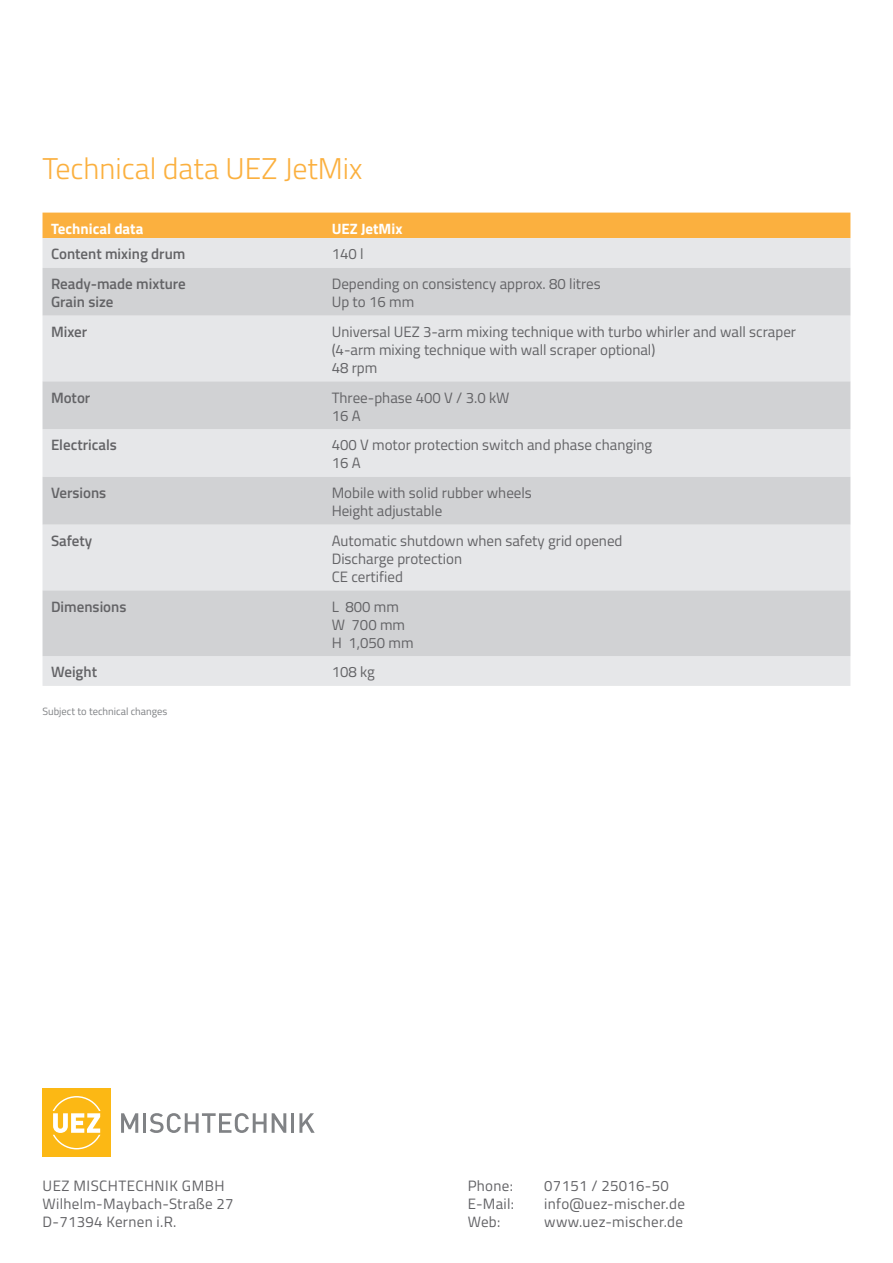
<style>
.page{position:relative;width:893px;height:1263px;background:#fff}
.page>*{position:absolute;margin:0;border:0;box-sizing:border-box;transform-origin:0 0}
.t1{font:300 30px "Titillium Web";color:#fbb03f}
.t2{font:15px/18px "Titillium Web";color:#636366}
.t3{font:15px/18px "Titillium Web";letter-spacing:.02em;color:#636366}
.t4{font:600 15px/18px "Titillium Web";color:#636366}
.t5{font:700 15px "Titillium Web";color:#fff}
.t6{font:10.5px "Titillium Web";color:#808285}
</style>
<div class="page">
<div style="left:43px;top:213px;width:807px;height:25px;background:#fbb03f"></div>
<div style="left:43px;top:238px;width:807px;height:448px;background:#e6e7e9"></div>
<svg style="left:43px;top:268px;width:807px;height:388px;background:#dadbdd"></svg>
<div style="left:43px;top:1089px;width:68px;height:68px;background:#fcb814"></div>
<svg style="left:53px;top:1096px;width:48px;height:53px"></svg>
<svg style="left:121px;top:1113px;width:17px;height:20px"></svg>
<hr style="left:143px;top:1113px;width:3px;height:20px;background:#808285">
<svg style="left:150px;top:1113px;width:136px;height:20px"></svg>
<hr style="left:291px;top:1113px;width:3px;height:20px;background:#808285">
<svg style="left:299px;top:1113px;width:16px;height:20px"></svg>
<h1 class="t1" style="left:43px;top:146px;width:322px">Technical data UEZ JetMix</h1>
<p class="t5" style="left:51px;top:217px;width:94px">Technical data</p>
<p class="t5" style="left:332px;top:217px;width:72px">UEZ JetMix</p>
<p class="t4" style="left:51px;top:244px;width:136px">Content mixing drum</p>
<p class="t2" style="left:332px;top:244px;width:33px">140 l</p>
<p class="t4" style="left:51px;top:274px;width:136px">Ready-made mixture<br>Grain size</p>
<p class="t2" style="left:332px;top:274px;width:271px">Depending on consistency approx. 80 litres<br>Up to 16 mm</p>
<p class="t4" style="left:51px;top:322px;width:38px">Mixer</p>
<p class="t2" style="left:332px;top:322px;width:466px">Universal UEZ 3-arm mixing technique with turbo whirler and wall scraper (4-arm mixing technique with wall scraper optional)<br>48 rpm</p>
<p class="t4" style="left:51px;top:388px;width:41px">Motor</p>
<p class="t2" style="left:332px;top:388px;width:179px">Three-phase 400 V / 3.0 kW<br>16 A</p>
<p class="t4" style="left:51px;top:435px;width:67px">Electricals</p>
<p class="t2" style="left:332px;top:435px;width:322px">400 V motor protection switch and phase changing<br>16 A</p>
<p class="t4" style="left:51px;top:483px;width:57px">Versions</p>
<p class="t2" style="left:332px;top:483px;width:202px">Mobile with solid rubber wheels<br>Height adjustable</p>
<p class="t4" style="left:51px;top:531px;width:43px">Safety</p>
<p class="t2" style="left:332px;top:531px;width:292px">Automatic shutdown when safety grid opened<br>Discharge protection<br>CE certified</p>
<p class="t4" style="left:51px;top:597px;width:77px">Dimensions</p>
<p class="t2" style="left:332px;top:597px;width:84px">L 800 mm<br>W 700 mm<br>H 1,050 mm</p>
<p class="t4" style="left:51px;top:662px;width:48px">Weight</p>
<p class="t2" style="left:332px;top:662px;width:45px">108 kg</p>
<p class="t6" style="left:43px;top:704px;width:126px">Subject to technical changes</p>
<p class="t3" style="left:43px;top:1176px;width:193px">UEZ MISCHTECHNIK GMBH<br>Wilhelm-Maybach-Straße 27<br>D-71394 Kernen i.R.</p>
<p class="t2" style="left:468px;top:1176px;width:47px">Phone:</p>
<p class="t3" style="left:544px;top:1176px;width:126px">07151 / 25016-50</p>
<p class="t2" style="left:468px;top:1194px;width:48px">E-Mail:</p>
<p class="t3" style="left:544px;top:1194px;width:142px">info@uez-mischer.de</p>
<p class="t2" style="left:468px;top:1212px;width:34px">Web:</p>
<p class="t3" style="left:544px;top:1212px;width:140px">www.uez-mischer.de</p>
</div>
